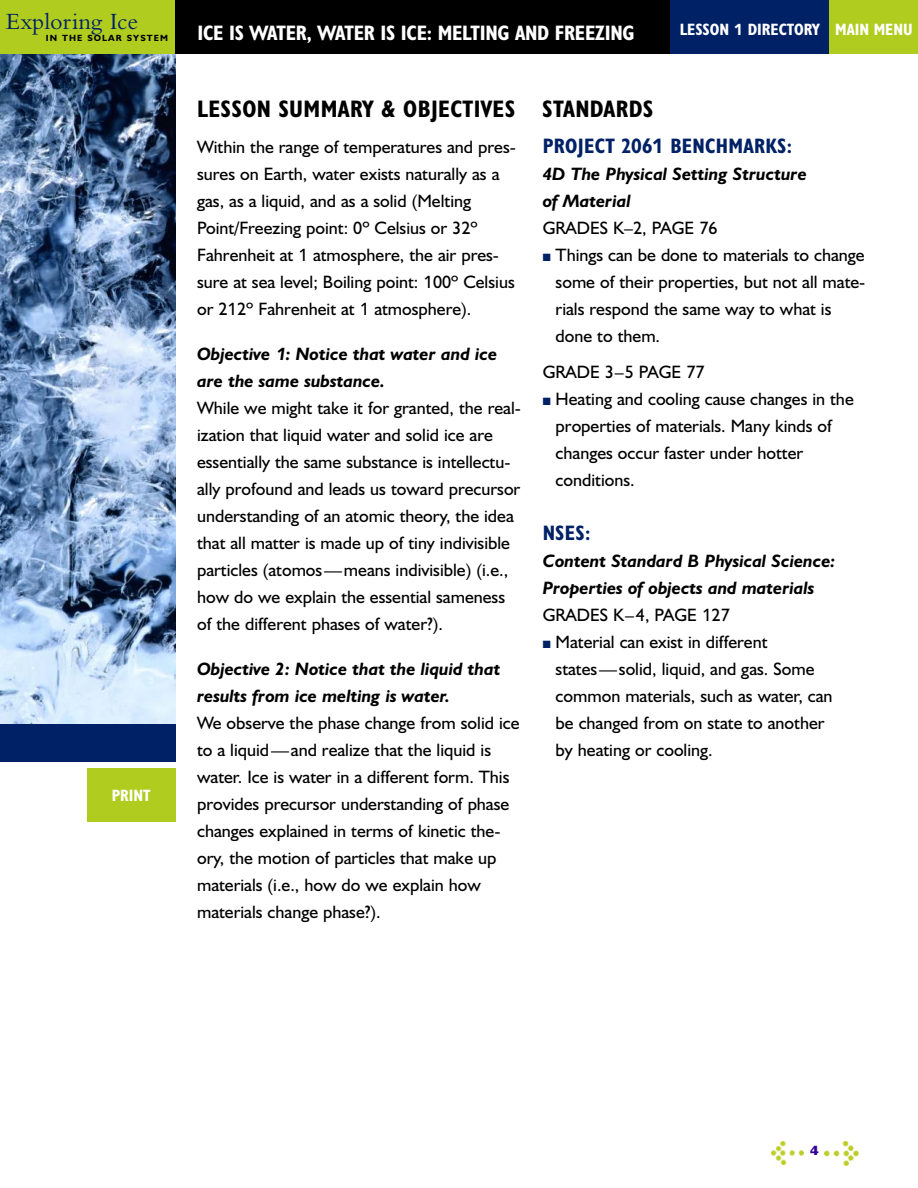
<style>
.page{position:relative;width:918px;height:1188px;background:#fff}
.page>*{position:absolute;margin:0;border:0;box-sizing:border-box;transform-origin:0 0}
.t1{font:24.3px "Bembo";color:#012166}
.t2{font:700 condensed 24px "Humanist 521 BT";letter-spacing:.015em;color:#000}
.t3{font:700 condensed 21px "Humanist 521 BT";letter-spacing:-.01em;color:#fff}
.t4{font:700 condensed 21px "Humanist 521 BT";letter-spacing:.015em;color:#012166}
.t5{font:18px/27px "Humanist 521 BT";color:#000}
.t6{font:italic 700 18px/27px "Humanist 521 BT";color:#000}
.t7{font:700 condensed 16.5px "Humanist 521 BT";color:#fff}
.t8{font:800 13.5px "Humanist 521 BT";color:#309}
.t9{font:700 9px "Humanist 521 BT";letter-spacing:.125em;color:#000}
.s1{font-family:"Avenir";font-weight:900;font-stretch:normal;font-size:15.75px}
.s2{font-family:"Avenir";font-weight:500;font-size:17.25px}
.s3{font-family:"Avenir";font-weight:900;font-size:17.25px}
.s4{font-family:"Avenir";font-weight:900;font-stretch:normal;font-size:20.25px}
.s5{color:#012166}
.s6{font-weight:400;font-style:normal}
.s7{font-family:"Avenir";font-weight:500;font-style:normal;font-size:17.25px}
</style>
<div class="page">
<img style="left:825px;top:1141px;width:34px;height:25px">
<img style="left:771px;top:1141px;width:33px;height:24px">
<div style="left:0;top:0;width:178px;height:54px;background:#afcc1f"></div>
<div style="left:175px;top:0;width:497px;height:54px;background:#000"></div>
<img style="left:0;top:54px;width:176px;height:670px">
<div style="left:0;top:724px;width:176px;height:37px;background:#012166"></div>
<div style="left:671px;top:0;width:159px;height:54px;background:#012166"></div>
<div style="left:830px;top:0;width:88px;height:54px;background:#afcc1f"></div>
<div style="left:87px;top:768px;width:89px;height:54px;background:#afcc1f"></div>
<h1 class="t1" style="left:6px;top:13px;width:134px">Exploring Ice</h1>
<p class="t9" style="left:46px;top:35px;width:124px">IN THE SOLAR SYSTEM</p>
<p class="t7" style="left:112px;top:790px;width:40px">PRINT</p>
<p class="t3" style="left:197px;top:25px;width:439px">ICE IS WATER, WATER IS ICE: MELTING AND FREEZING</p>
<h2 class="t2" style="left:197px;top:101px;width:458px">LESSON SUMMARY &amp; OBJECTIVES STANDARDS</h2>
<p class="t7" style="left:680px;top:24px;width:234px">LESSON <span class="s1">1</span> DIRECTORY MAIN MENU</p>
<p class="t5" style="left:197px;top:135px;width:320px">Within the range of temperatures and pres&shy;sures on Earth, water exists naturally as a gas, as a liquid, and as a solid (Melting Point/Freezing point: 0º Celsius or 32º Fahrenheit at <span class="s2">1</span> atmosphere, the air pres&shy;sure at sea level; Boiling point: <span class="s2">1</span>00º Celsius or 2<span class="s2">1</span>2º Fahrenheit at <span class="s2">1</span> atmosphere).</p>
<p class="t6" style="left:197px;top:342px;width:302px">Objective <span class="s3">1</span>: Notice that water and ice are the same substance.</p>
<p class="t5" style="left:197px;top:396px;width:325px">While we might take it for granted, the real&shy;ization that liquid water and solid ice are essentially the same substance is intellectu&shy;ally profound and leads us toward precursor understanding of an atomic theory, the idea that all matter is made up of tiny indivisible particles (atomos—means indivisible) (i.e., how do we explain the essential sameness of the different phases of water?).</p>
<p class="t6" style="left:197px;top:657px;width:305px">Objective 2: Notice that the liquid that results from ice melting is water.</p>
<p class="t5" style="left:197px;top:711px;width:324px">We observe the phase change from solid ice to a liquid—and realize that the liquid is water. Ice is water in a different form. This provides precursor understanding of phase changes explained in terms of kinetic the&shy;ory, the motion of particles that make up materials (i.e., how do we explain how materials change phase?).</p>
<p class="t4" style="left:543px;top:139px;width:251px">PROJECT 206<span class="s4">1</span> BENCHMARKS:</p>
<p class="t6" style="left:543px;top:162px;width:266px">4D The Physical Setting Structure of Material</p>
<p class="t5" style="left:543px;top:216px;width:176px">GRADES K–2, PAGE 76</p>
<p class="t5" style="left:556px;top:243px;width:311px;text-indent:-13px"><span class="s5">■</span> Things can be done to materials to change some of their properties, but not all mate&shy;rials respond the same way to what is done to them.</p>
<p class="t5" style="left:543px;top:360px;width:163px">GRADE 3–5 PAGE 77</p>
<p class="t5" style="left:556px;top:387px;width:300px;text-indent:-13px"><span class="s5">■</span> Heating and cooling cause changes in the properties of materials. Many kinds of changes occur faster under hotter conditions.</p>
<p class="t4" style="left:543px;top:526px;width:49px">NSES:</p>
<p class="t6" style="left:543px;top:549px;width:294px">Content Standard B Physical Science:<br>Properties of objects and materials<br><span class="s6">GRADES K–4, PAGE</span> <span class="s7">1</span><span class="s6">27</span></p>
<p class="t5" style="left:556px;top:630px;width:278px;text-indent:-13px"><span class="s5">■</span> Material can exist in different states—solid, liquid, and gas. Some common materials, such as water, can be changed from on state to another by heating or cooling.</p>
<p class="t8" style="left:810px;top:1146px;width:10px">4</p>
</div>
